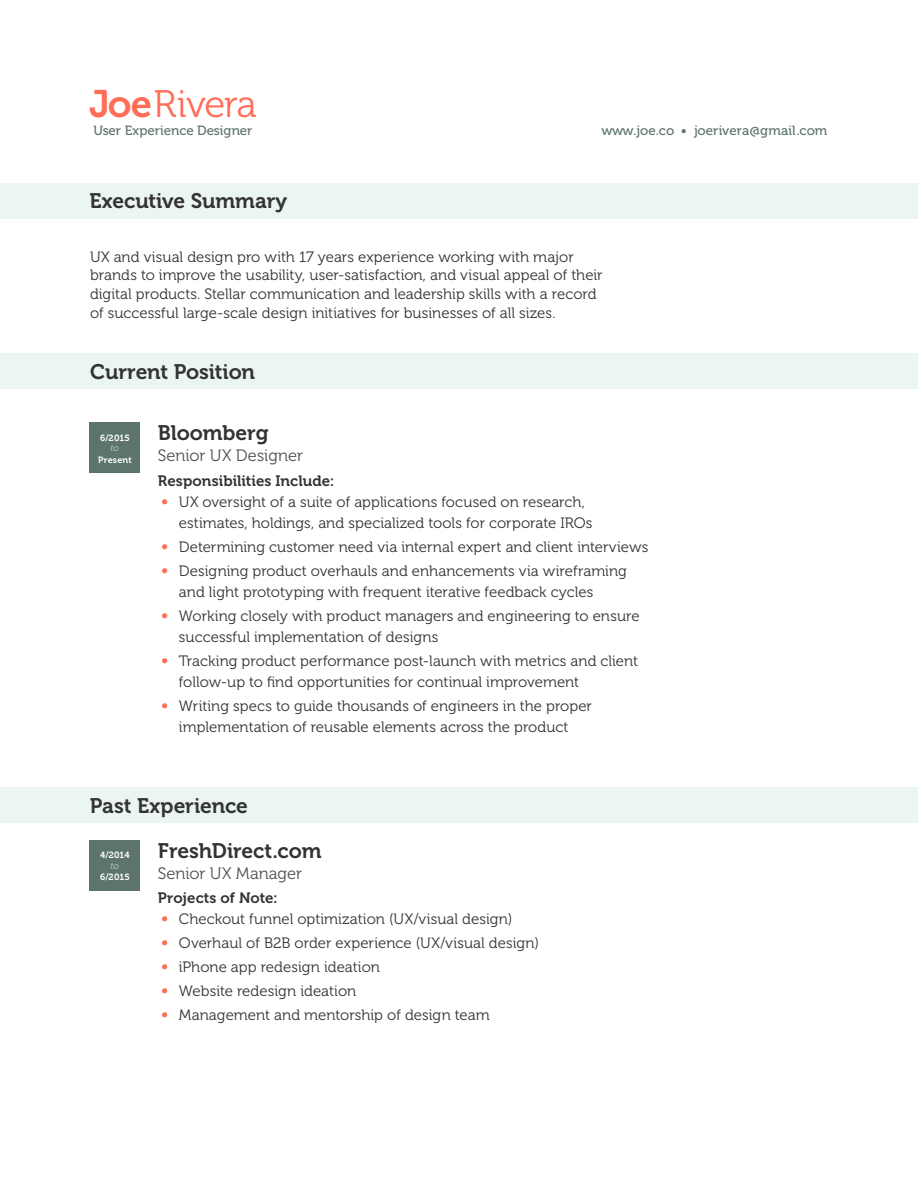
<style>
.page{position:relative;width:918px;height:1188px;background:#fff}
.page>*{position:absolute;margin:0;border:0;box-sizing:border-box;transform-origin:0 0}
.t1{font:38.25px "Museo 300";letter-spacing:-.025em;color:#ff6d57}
.t2{font:21px "Museo 700";letter-spacing:-.005em;color:#333}
.t3{font:16.5px "Museo 300";letter-spacing:-.005em;color:#505050}
.t4{font:15px/21px "Museo 300";color:#333}
.t5{font:15px "Museo 700";color:#333}
.t6{font:13.35px "Museo 500";letter-spacing:-.005em;color:#5c746d}
.t7{font:9px "Museo 700";letter-spacing:.015em;color:#fff}
.t8{font:italic 9px "Museo Sans 300";color:#c1d5d0}
.s1{font-family:"Museo 700"}
.s2{font-size:18px;color:#ff6d57}
</style>
<div class="page">
<div style="left:90px;top:423px;width:50px;height:50px;background:#5c746d"></div>
<div style="left:90px;top:840px;width:50px;height:50px;background:#5c746d"></div>
<div style="left:0;top:353px;width:918px;height:36px;background:#ebf6f3"></div>
<div style="left:0;top:788px;width:918px;height:36px;background:#ebf6f3"></div>
<div style="left:0;top:183px;width:918px;height:36px;background:#ebf6f3"></div>
<h1 class="t1" style="left:89px;top:83px;width:169px"><span class="s1">Joe</span>Rivera</h1>
<p class="t6" style="left:93px;top:123px;width:160px">User Experience Designer</p>
<p class="t6" style="left:601px;top:123px;width:227px">www.joe.co • joerivera@gmail.com</p>
<h2 class="t2" style="left:90px;top:189px;width:199px">Executive Summary</h2>
<p class="t4" style="left:90px;top:248px;width:514px;line-height:18.6px">UX and visual design pro with 17 years experience working with major brands to improve the usability, user-satisfaction, and visual appeal of their digital products. Stellar communication and leadership skills with a record of successful large-scale design initiatives for businesses of all sizes.</p>
<h2 class="t2" style="left:90px;top:360px;width:166px">Current Position</h2>
<p class="t7" style="left:100px;top:433px;width:31px">6/2015</p>
<p class="t8" style="left:111px;top:443px;width:10px">to</p>
<p class="t7" style="left:98px;top:455px;width:35px">Present</p>
<h2 class="t2" style="left:158px;top:421px;width:112px">Bloomberg</h2>
<p class="t3" style="left:158px;top:447px;width:147px">Senior UX Designer</p>
<p class="t5" style="left:158px;top:472px;width:178px">Responsibilities Include:</p>
<p class="t4" style="left:179px;top:492px;width:415px;text-indent:-18px"><span class="s2">•</span> UX oversight of a suite of applications focused on research, estimates, holdings, and specialized tools for corporate IROs</p>
<p class="t4" style="left:161px;top:537px;width:489px"><span class="s2">•</span> Determining customer need via internal expert and client interviews</p>
<p class="t4" style="left:179px;top:561px;width:449px;text-indent:-18px"><span class="s2">•</span> Designing product overhauls and enhancements via wireframing and light prototyping with frequent iterative feedback cycles</p>
<p class="t4" style="left:179px;top:606px;width:462px;text-indent:-18px"><span class="s2">•</span> Working closely with product managers and engineering to ensure successful implementation of designs</p>
<p class="t4" style="left:179px;top:651px;width:461px;text-indent:-18px"><span class="s2">•</span> Tracking product performance post-launch with metrics and client follow-up to find opportunities for continual improvement</p>
<p class="t4" style="left:161px;top:696px;width:433px;text-align:center"><span class="s2">•</span> Writing specs to guide thousands of engineers in the proper implementation of reusable elements across the product</p>
<h2 class="t2" style="left:90px;top:794px;width:160px">Past Experience</h2>
<p class="t7" style="left:100px;top:850px;width:31px">4/2014</p>
<p class="t8" style="left:111px;top:861px;width:10px">to</p>
<p class="t7" style="left:100px;top:872px;width:31px">6/2015</p>
<h2 class="t2" style="left:158px;top:839px;width:165px">FreshDirect.com</h2>
<p class="t3" style="left:158px;top:864px;width:146px">Senior UX Manager</p>
<p class="t5" style="left:158px;top:890px;width:121px">Projects of Note:</p>
<p class="t4" style="left:161px;top:909px;width:353px"><span class="s2">•</span> Checkout funnel optimization (UX/visual design)</p>
<p class="t4" style="left:161px;top:933px;width:380px"><span class="s2">•</span> Overhaul of B2B order experience (UX/visual design)</p>
<p class="t4" style="left:161px;top:957px;width:221px"><span class="s2">•</span> iPhone app redesign ideation</p>
<p class="t4" style="left:161px;top:981px;width:197px"><span class="s2">•</span> Website redesign ideation</p>
<p class="t4" style="left:161px;top:1005px;width:330px"><span class="s2">•</span> Management and mentorship of design team</p>
</div>
